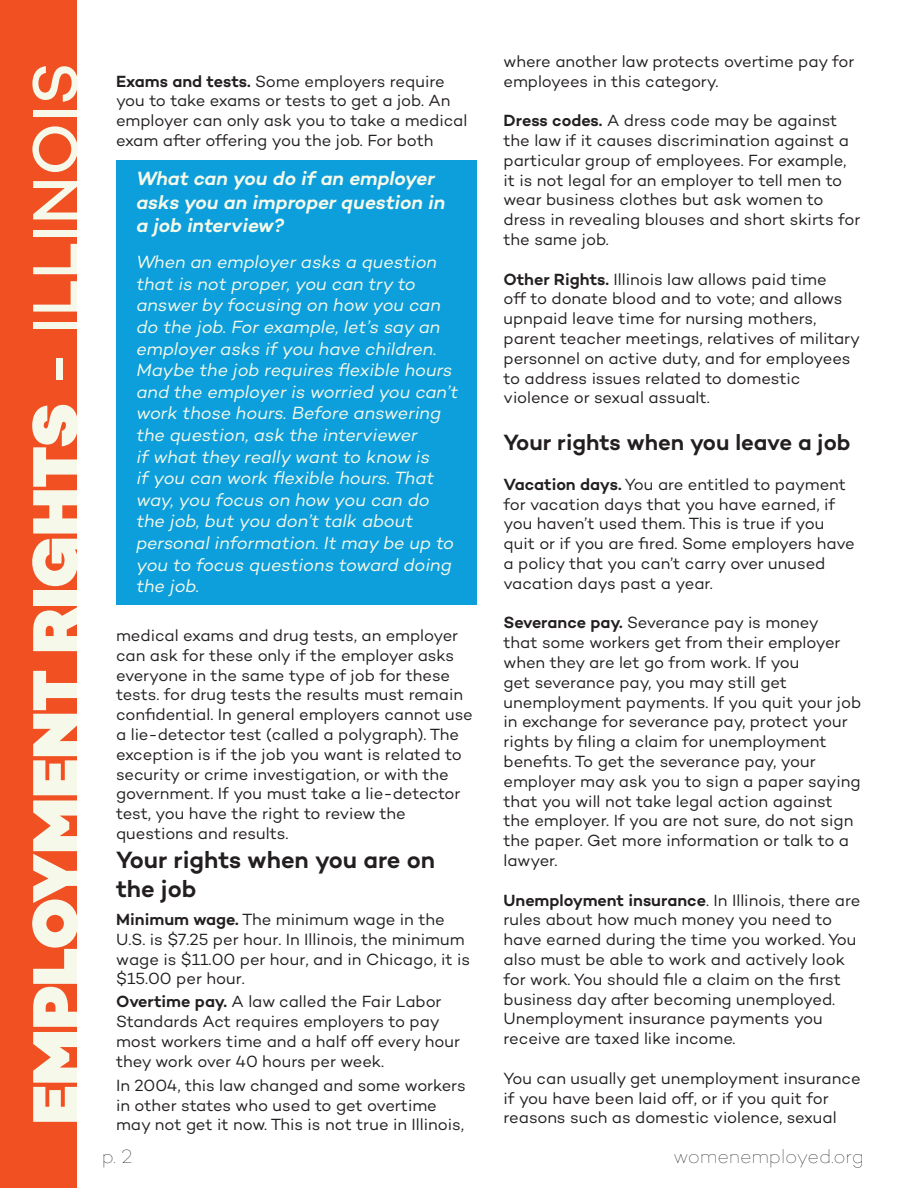
<style>
.page{position:relative;width:918px;height:1188px;background:#fff}
.page>*{position:absolute;margin:0;border:0;box-sizing:border-box;transform-origin:0 0}
.t1{font:900 64.5px "Campton";color:#f6f9e9}
.t2{font:600 24px/28.8px "Campton";letter-spacing:-.005em;color:#231f20}
.t3{font:600 22.5px "Campton";letter-spacing:-.005em;color:#231f20}
.t4{font:italic 600 19.5px/23.4px "Campton";color:#f6f9e9}
.t5{font:100 19.5px "Campton";letter-spacing:-.01em;color:#231f20}
.t6{font:italic 18px/21.6px "Campton";letter-spacing:-.005em;color:#f6f9e9}
.t7{font:16.5px/19.8px "Campton";letter-spacing:-.005em;color:#231f20}
.s1{font-weight:500}
.s2{font-weight:600}
</style>
<div class="page">
<div style="left:0;top:0;width:77px;height:1188px;background:#f05022"></div>
<div style="left:116px;top:160px;width:361px;height:444px;background:#0c9fdc"></div>
<h1 class="t1" style="left:14px;top:1124px;width:1064px;rotate:-90deg">EMPLOYMENT RIGHTS <span class="s1">- ILLINOIS</span></h1>
<p class="t7" style="left:116px;top:71px;width:353px"><span class="s2">Exams and tests.</span> Some employers require you to take exams or tests to get a job. An employer can only ask you to take a medical exam after offering you the job. For both</p>
<p class="t4" style="left:136px;top:166px;width:311px">What can you do if an employer asks you an improper question in a job interview?</p>
<p class="t6" style="left:136px;top:251px;width:323px">When an employer asks a question that is not proper, you can try to answer by focusing on how you can do the job. For example, let’s say an employer asks if you have children.<br>Maybe the job requires flexible hours and the employer is worried you can’t work those hours. Before answering the question, ask the interviewer<br>if what they really want to know is<br>if you can work flexible hours. That way, you focus on how you can do the job, but you don’t talk about personal information. It may be up to you to focus questions toward doing the job.</p>
<p class="t7" style="left:116px;top:625px;width:358px">medical exams and drug tests, an employer can ask for these only if the employer asks everyone in the same type of job for these tests. for drug tests the results must remain confidential. In general employers cannot use a lie-detector test (called a polygraph). The exception is if the job you want is related to security or crime investigation, or with the government. If you must take a lie-detector test, you have the right to review the questions and results.</p>
<p class="t2" style="left:116px;top:845px;width:320px">Your rights when you are on the job</p>
<p class="t7" style="left:116px;top:910px;width:356px"><span class="s2">Minimum wage.</span> The minimum wage in the U.S. is $7.25 per hour. In Illinois, the minimum wage is $11.00 per hour, and in Chicago, it is $15.00 per hour.</p>
<p class="t7" style="left:116px;top:992px;width:346px"><span class="s2">Overtime pay.</span> A law called the Fair Labor Standards Act requires employers to pay most workers time and a half off every hour they work over 40 hours per week.</p>
<p class="t7" style="left:116px;top:1075px;width:351px">In 2004, this law changed and some workers in other states who used to get overtime may not get it now. This is not true in Illinois,</p>
<p class="t7" style="left:504px;top:51px;width:352px">where another law protects overtime pay for employees in this category.</p>
<p class="t7" style="left:504px;top:110px;width:358px"><span class="s2">Dress codes.</span> A dress code may be against the law if it causes discrimination against a particular group of employees. For example, it is not legal for an employer to tell men to wear business clothes but ask women to dress in revealing blouses and short skirts for the same job.</p>
<p class="t7" style="left:504px;top:269px;width:358px"><span class="s2">Other Rights.</span> Illinois law allows paid time<br>off to donate blood and to vote; and allows upnpaid leave time for nursing mothers, parent teacher meetings, relatives of military personnel on active duty, and for employees to address issues related to domestic violence or sexual assualt.</p>
<p class="t3" style="left:504px;top:428px;width:348px">Your rights when you leave a job</p>
<p class="t7" style="left:504px;top:474px;width:353px"><span class="s2">Vacation days.</span> You are entitled to payment for vacation days that you have earned, if you haven’t used them. This is true if you quit or if you are fired. Some employers have a policy that you can’t carry over unused vacation days past a year.</p>
<p class="t7" style="left:504px;top:612px;width:359px"><span class="s2">Severance pay.</span> Severance pay is money<br>that some workers get from their employer when they are let go from work. If you<br>get severance pay, you may still get unemployment payments. If you quit your job in exchange for severance pay, protect your rights by filing a claim for unemployment benefits. To get the severance pay, your employer may ask you to sign a paper saying that you will not take legal action against the employer. If you are not sure, do not sign the paper. Get more information or talk to a lawyer.</p>
<p class="t7" style="left:504px;top:890px;width:358px"><span class="s2">Unemployment insurance</span>. In Illinois, there are rules about how much money you need to have earned during the time you worked. You also must be able to work and actively look for work. You should file a claim on the first business day after becoming unemployed.<br>Unemployment insurance payments you receive are taxed like income.</p>
<p class="t7" style="left:504px;top:1068px;width:359px">You can usually get unemployment insurance if you have been laid off, or if you quit for reasons such as domestic violence, sexual</p>
<p class="t5" style="left:102px;top:1144px;width:32px">p. 2</p>
<p class="t5" style="left:674px;top:1144px;width:192px">womenemployed.org</p>
</div>
